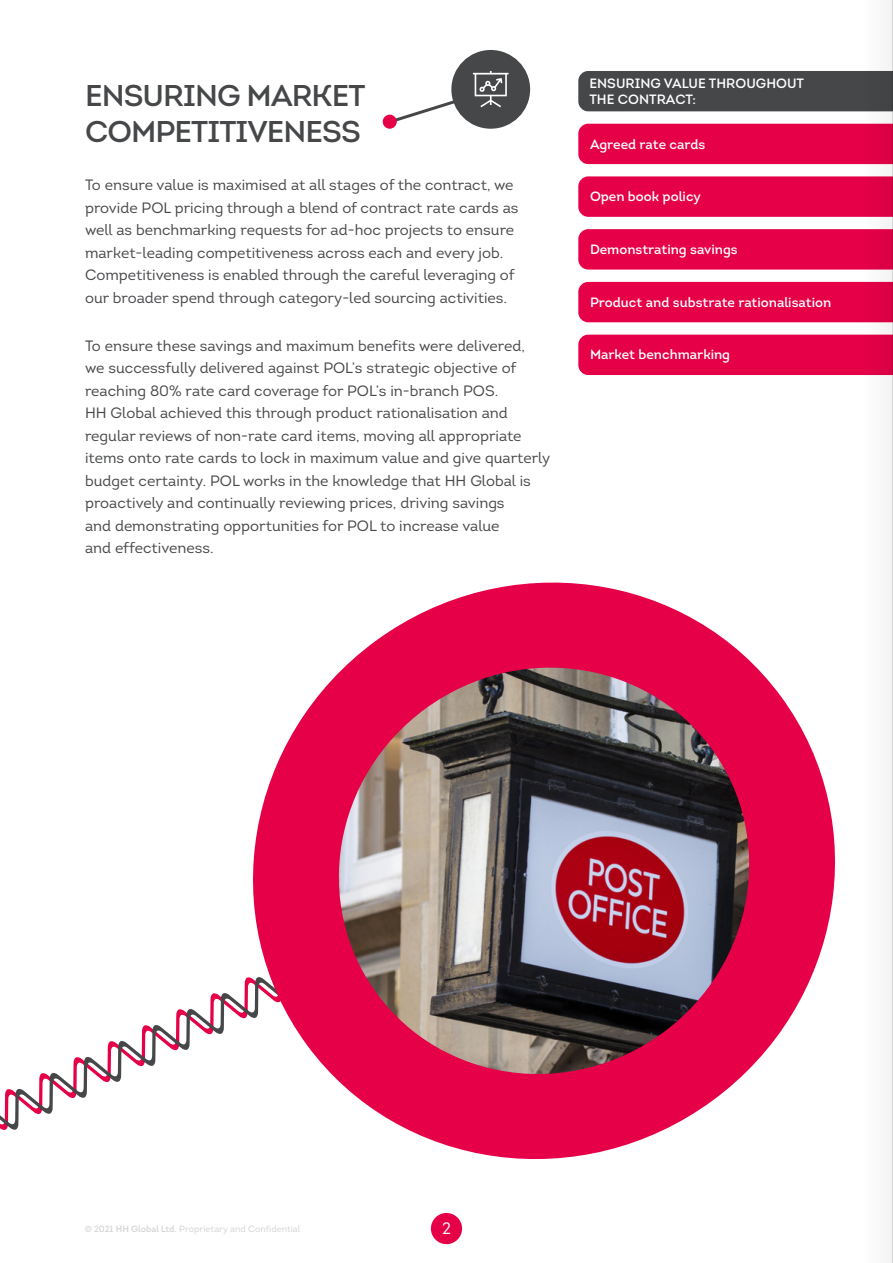
<style>
.page{position:relative;width:893px;height:1263px;background:#fff}
.page>*{position:absolute;margin:0;border:0;box-sizing:border-box;transform-origin:0 0}
.t1{font:600 30px/36px "Intro";letter-spacing:-.03em;color:#464749}
.t2{font:16.5px "Intro";color:#fff}
.t3{font:15px/22.5px "Intro";color:#464749}
.t4{font:600 13.5px/16.5px "Intro";color:#fff}
.t5{font:9px "Intro";color:#d3d3d3}
.s1{font-weight:600}
</style>
<div class="page">
<div style="left:578px;top:71px;width:277px;height:40px;background:#464749"></div>
<div style="left:578px;top:124px;width:277px;height:40px;background:#e50048"></div>
<div style="left:578px;top:176px;width:277px;height:41px;background:#e50048"></div>
<div style="left:578px;top:229px;width:277px;height:41px;background:#e50048"></div>
<div style="left:578px;top:282px;width:277px;height:40px;background:#e50048"></div>
<div style="left:578px;top:335px;width:277px;height:40px;background:#e50048"></div>
<svg style="left:0;top:993px;width:214px;height:137px"></svg>
<svg style="left:383px;top:115px;width:14px;height:14px"></svg>
<div style="left:451px;top:50px;width:79px;height:79px;background:#464749;border-radius:50%"></div>
<svg style="left:382px;top:71px;width:127px;height:56px"></svg>
<svg style="left:214px;top:582px;width:621px;height:577px"></svg>
<div style="left:431px;top:1213px;width:31px;height:31px;background:#e50048;border-radius:50%"></div>
<svg style="left:855px;top:0;width:37px;height:1263px"></svg>
<hr style="left:892px;top:0;width:1px;height:1263px;background:#000">
<h1 class="t1" style="left:85px;top:78px;width:282px">ENSURING MARKET<br>COMPETITIVENESS</h1>
<p class="t3" style="left:85px;top:173px;width:435px">To ensure value is maximised at all stages of the contract, we provide POL pricing through a blend of contract rate cards as well as benchmarking requests for ad-hoc projects to ensure market-leading competitiveness across each and every job.<br>Competitiveness is enabled through the careful leveraging of our broader spend through category-led sourcing activities.</p>
<p class="t3" style="left:85px;top:334px;width:467px">To ensure these savings and maximum benefits were delivered,<br>we successfully delivered against POL’s strategic objective of reaching 80% rate card coverage for POL’s in-branch POS.<br>HH Global achieved this through product rationalisation and regular reviews of non-rate card items, moving all appropriate items onto rate cards to lock in maximum value and give quarterly budget certainty. POL works in the knowledge that HH Global is proactively and continually reviewing prices, driving savings<br>and demonstrating opportunities for POL to increase value<br>and effectiveness.</p>
<p class="t4" style="left:589px;top:75px;width:216px">ENSURING VALUE THROUGHOUT<br>THE CONTRACT:</p>
<p class="t4" style="left:590px;top:136px;width:117px">Agreed rate cards</p>
<p class="t4" style="left:590px;top:188px;width:112px">Open book policy</p>
<p class="t4" style="left:590px;top:241px;width:149px">Demonstrating savings</p>
<p class="t4" style="left:590px;top:294px;width:243px">Product and substrate rationalisation</p>
<p class="t4" style="left:590px;top:346px;width:142px">Market benchmarking</p>
<p class="t5" style="left:85px;top:1223px;width:217px"><span class="s1">© 2021 HH Global Ltd.</span> Proprietary and Confidential</p>
<p class="t2" style="left:442px;top:1218px;width:10px">2</p>
</div>
